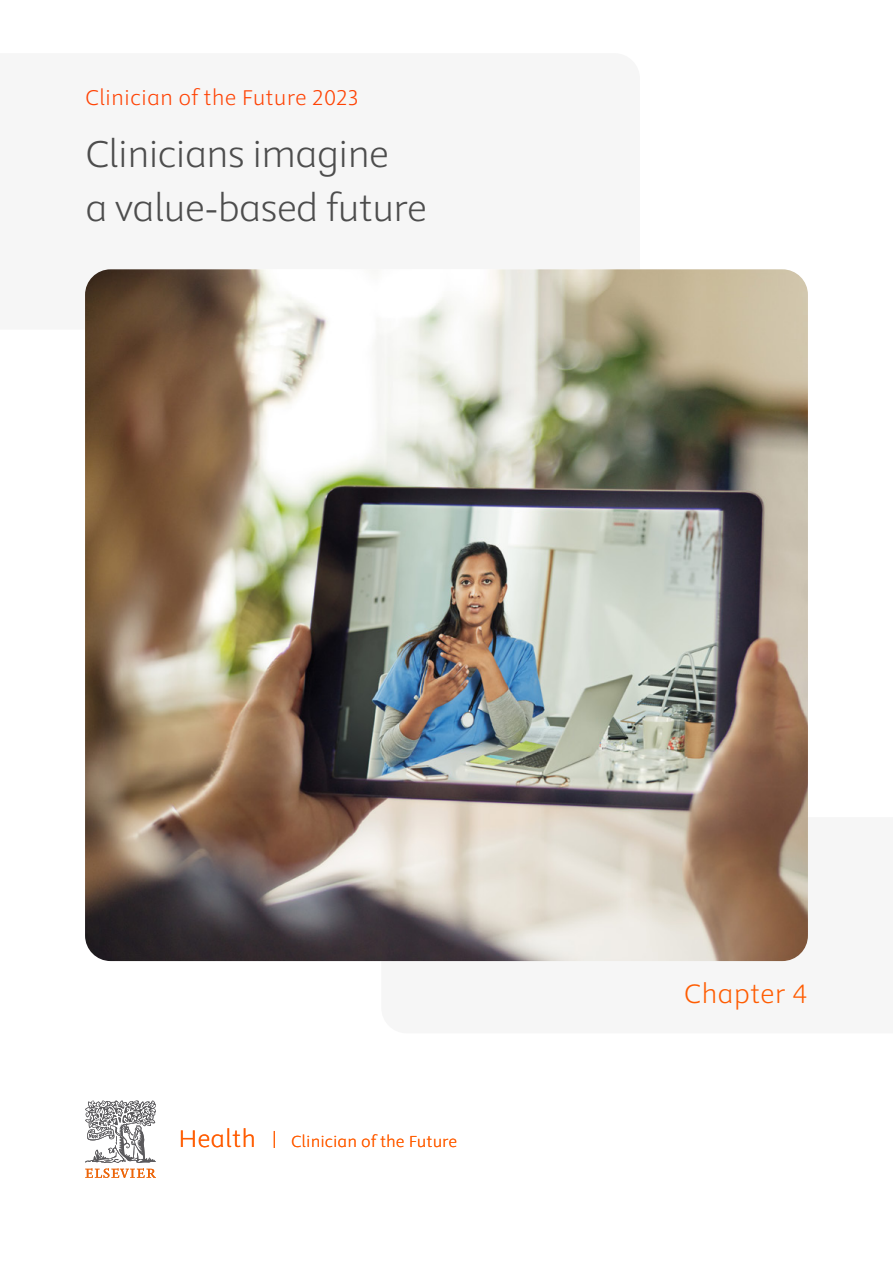
<style>
.page{position:relative;width:893px;height:1263px;background:#fff}
.page>*{position:absolute;margin:0;border:0;box-sizing:border-box;transform-origin:0 0}
.t1{font:300 42px/54px "Elsevier Sans";letter-spacing:-.03em;color:#4d4d4d}
.t2{font:300 30px "Elsevier Sans";color:#ff5c01}
.t3{font:300 27px "Elsevier Sans";color:#ff5c01}
.t4{font:300 24px "Elsevier Sans";color:#ff4203}
.t5{font:300 18px "Elsevier Sans";color:#ff5c01}
</style>
<div class="page">
<img style="left:85px;top:269px;width:723px;height:692px">
<svg style="left:85px;top:1100px;width:71px;height:78px"></svg>
<svg style="left:274px;top:1131px;width:1px;height:17px"></svg>
<p class="t4" style="left:85px;top:85px;width:275px">Clinician of the Future 2023</p>
<p class="t1" style="left:85px;top:128px;width:344px">Clinicians imagine<br>a value-based future</p>
<p class="t3" style="left:179px;top:1124px;width:79px">Health</p>
<p class="t5" style="left:291px;top:1132px;width:168px">Clinician of the Future</p>
<p class="t2" style="left:684px;top:978px;width:126px">Chapter 4</p>
</div>
